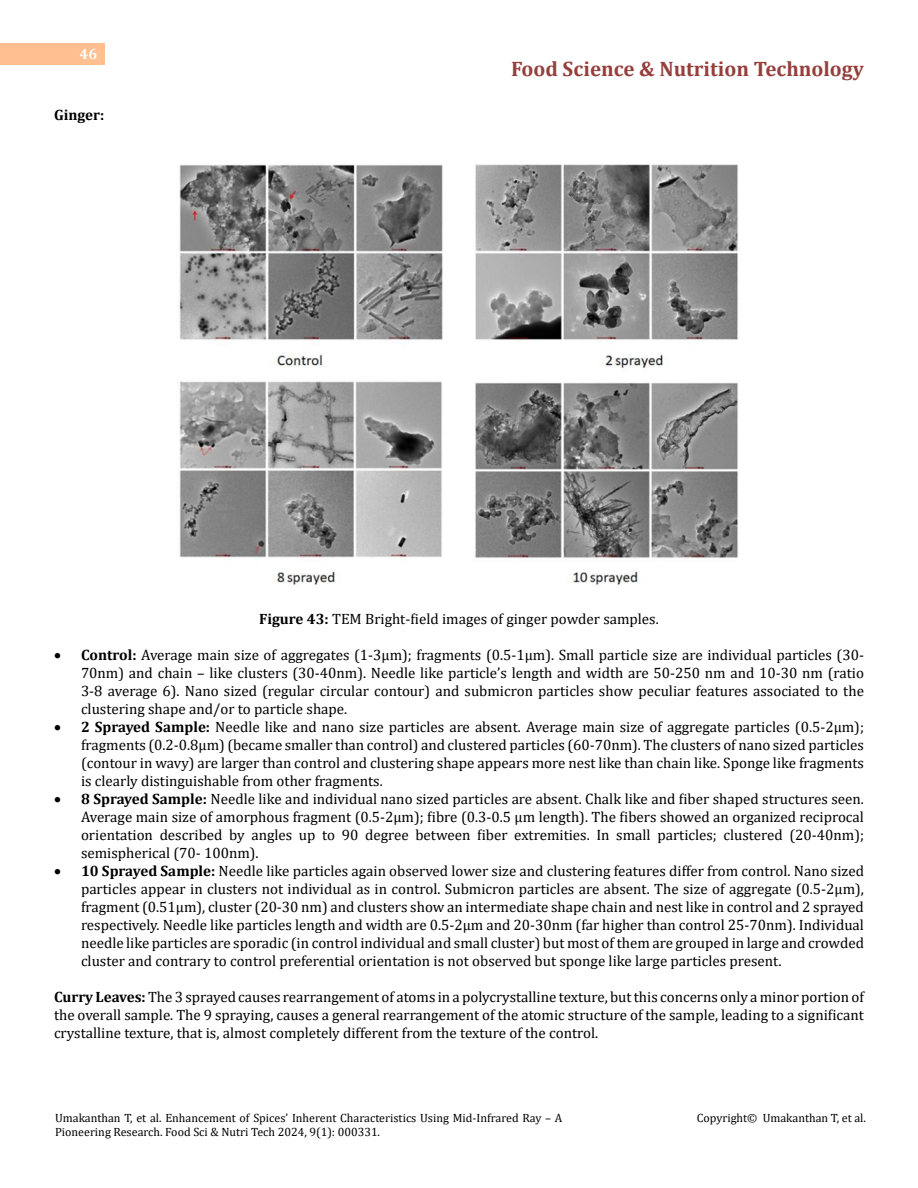
<style>
.page{position:relative;width:918px;height:1188px;background:#fff}
.page>*{position:absolute;margin:0;border:0;box-sizing:border-box;transform-origin:0 0}
.t1{font:700 21px "Cambria";color:#953f3c}
.t2{font:15px/18px "Cambria";color:#000;text-align:justify}
.t3{font:700 15px "Cambria";color:#000}
.t4{font:700 15px "Cambria";color:#fff}
.t5{font:12px/14.4px "Cambria";color:#000}
.s1{font-weight:700}
</style>
<div class="page">
<div style="left:0;top:43px;width:105px;height:21px;background:#ffbf91"></div>
<img style="left:179px;top:164px;width:560px;height:421px">
<p class="t4" style="left:80px;top:44px;width:19px">46</p>
<p class="t3" style="left:54px;top:104px;width:52px">Ginger:</p>
<h1 class="t1" style="left:511px;top:54px;width:354px">Food Science &amp; Nutrition Technology</h1>
<p class="t2" style="left:259px;top:609px;width:401px"><span class="s1">Figure 43:</span> TEM Bright-field images of ginger powder samples.</p>
<p class="t2" style="left:81px;top:645px;width:785px;text-indent:-27px">• <span class="s1">Control:</span> Average main size of aggregates (1-3µm); fragments (0.5-1µm). Small particle size are individual particles (30- 70nm) and chain – like clusters (30-40nm). Needle like particle’s length and width are 50-250 nm and 10-30 nm (ratio 3-8 average 6). Nano sized (regular circular contour) and submicron particles show peculiar features associated to the clustering shape and/or to particle shape.</p>
<p class="t2" style="left:81px;top:717px;width:785px;text-indent:-27px">• <span class="s1">2 Sprayed Sample:</span> Needle like and nano size particles are absent. Average main size of aggregate particles (0.5-2µm); fragments (0.2-0.8µm) (became smaller than control) and clustered particles (60-70nm). The clusters of nano sized particles (contour in wavy) are larger than control and clustering shape appears more nest like than chain like. Sponge like fragments is clearly distinguishable from other fragments.</p>
<p class="t2" style="left:81px;top:789px;width:785px;text-indent:-27px">• <span class="s1">8 Sprayed Sample:</span> Needle like and individual nano sized particles are absent. Chalk like and fiber shaped structures seen.<br>Average main size of amorphous fragment (0.5-2µm); fibre (0.3-0.5 µm length). The fibers showed an organized reciprocal orientation described by angles up to 90 degree between fiber extremities. In small particles; clustered (20-40nm); semispherical (70- 100nm).</p>
<p class="t2" style="left:81px;top:861px;width:785px;text-indent:-27px">• <span class="s1">10 Sprayed Sample:</span> Needle like particles again observed lower size and clustering features differ from control. Nano sized particles appear in clusters not individual as in control. Submicron particles are absent. The size of aggregate (0.5-2µm), fragment (0.51µm), cluster (20-30 nm) and clusters show an intermediate shape chain and nest like in control and 2 sprayed respectively. Needle like particles length and width are 0.5-2µm and 20-30nm (far higher than control 25-70nm). Individual needle like particles are sporadic (in control individual and small cluster) but most of them are grouped in large and crowded cluster and contrary to control preferential orientation is not observed but sponge like large particles present.</p>
<p class="t2" style="left:54px;top:987px;width:812px"><span class="s1">Curry Leaves:</span> The 3 sprayed causes rearrangement of atoms in a polycrystalline texture, but this concerns only a minor portion of the overall sample. The 9 spraying, causes a general rearrangement of the atomic structure of the sample, leading to a significant crystalline texture, that is, almost completely different from the texture of the control.</p>
<p class="t5" style="left:55px;top:1111px;width:509px">Umakanthan T, et al. Enhancement of Spices’ Inherent Characteristics Using Mid-Infrared Ray – A<br>Pioneering Research. Food Sci &amp; Nutri Tech 2024, 9(1): 000331.</p>
<p class="t5" style="left:697px;top:1111px;width:171px">Copyright© Umakanthan T, et al.</p>
</div>
